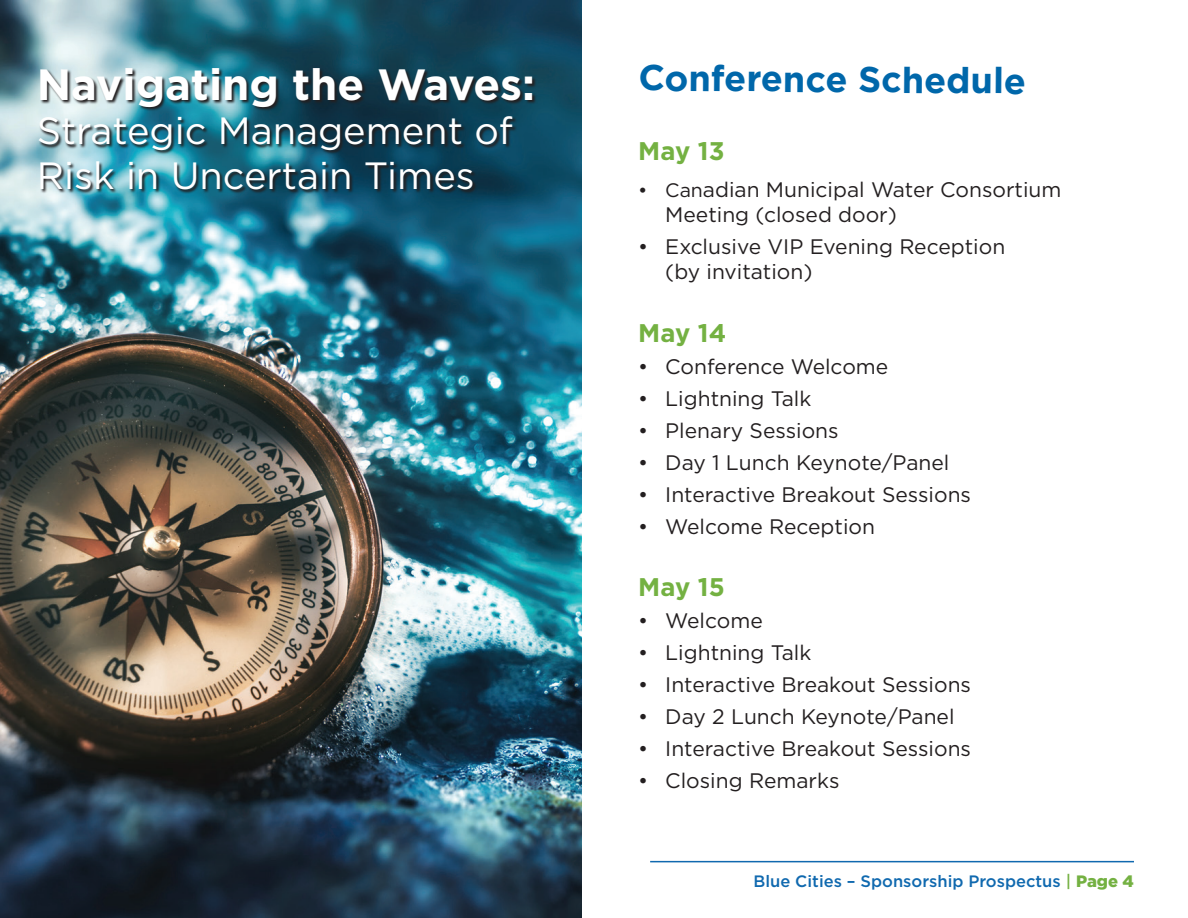
<style>
.page{position:relative;width:1188px;height:918px;background:#fff}
.page>*{position:absolute;margin:0;border:0;box-sizing:border-box;transform-origin:0 0}
.t1{font:700 43.8px "Gotham";color:#fff}
.t2{font:37.95px/44.5px "Gotham";color:#fff}
.t3{font:700 36px "Gotham";letter-spacing:-.01em;color:#0067aa}
.t4{font:700 25.5px "Gotham";color:#74b142}
.t5{font:21px/25.2px "Gotham";color:#231f20}
.t6{font:500 16.5px "Gotham";color:#1069af}
.s1{font-size:19.5px}
.s2{color:#74b142}
.s3{font-weight:900;color:#74b142}
</style>
<div class="page">
<hr style="left:650px;top:861px;width:484px;height:1px;background:#1069af">
<img style="left:0;top:0;width:581px;height:918px">
<img style="left:39px;top:68px;width:498px;height:127px">
<h1 class="t1" style="left:37px;top:55px;width:500px">Navigating the Waves:</h1>
<h2 class="t2" style="left:37px;top:108px;width:478px">Strategic Management of<br>Risk in Uncertain Times</h2>
<h3 class="t3" style="left:638px;top:55px;width:390px">Conference Schedule</h3>
<p class="t4" style="left:638px;top:134px;width:88px">May 13</p>
<p class="t5" style="left:665px;top:176px;width:398px;text-indent:-27px"><span class="s1">• Can</span>adian Municipal Water Consortium<br>Meeting (closed door)</p>
<p class="t5" style="left:665px;top:233px;width:342px;text-indent:-27px">• Exclusive VIP Evening Reception (by invitation)</p>
<p class="t4" style="left:638px;top:316px;width:90px">May 14</p>
<p class="t5" style="left:638px;top:353px;width:252px">• Conference Welcome</p>
<p class="t5" style="left:638px;top:385px;width:175px">• Lightning Talk</p>
<p class="t5" style="left:638px;top:417px;width:202px">• Plenary Sessions</p>
<p class="t5" style="left:638px;top:449px;width:313px">• Day 1 Lunch Keynote/Panel</p>
<p class="t5" style="left:638px;top:481px;width:334px">• Interactive Breakout Sessions</p>
<p class="t5" style="left:638px;top:513px;width:238px">• Welcome Reception</p>
<p class="t4" style="left:638px;top:570px;width:88px">May 15</p>
<p class="t5" style="left:638px;top:608px;width:126px">• Welcome</p>
<p class="t5" style="left:638px;top:640px;width:175px">• Lightning Talk</p>
<p class="t5" style="left:638px;top:672px;width:334px">• Interactive Breakout Sessions</p>
<p class="t5" style="left:638px;top:704px;width:318px">• Day 2 Lunch Keynote/Panel</p>
<p class="t5" style="left:638px;top:736px;width:334px">• Interactive Breakout Sessions</p>
<p class="t5" style="left:638px;top:767px;width:203px">• Closing Remarks</p>
<p class="t6" style="left:754px;top:870px;width:382px">Blue Cities – Sponsorship Prospectus <span class="s2">|</span> <span class="s3">Page 4</span></p>
</div>
